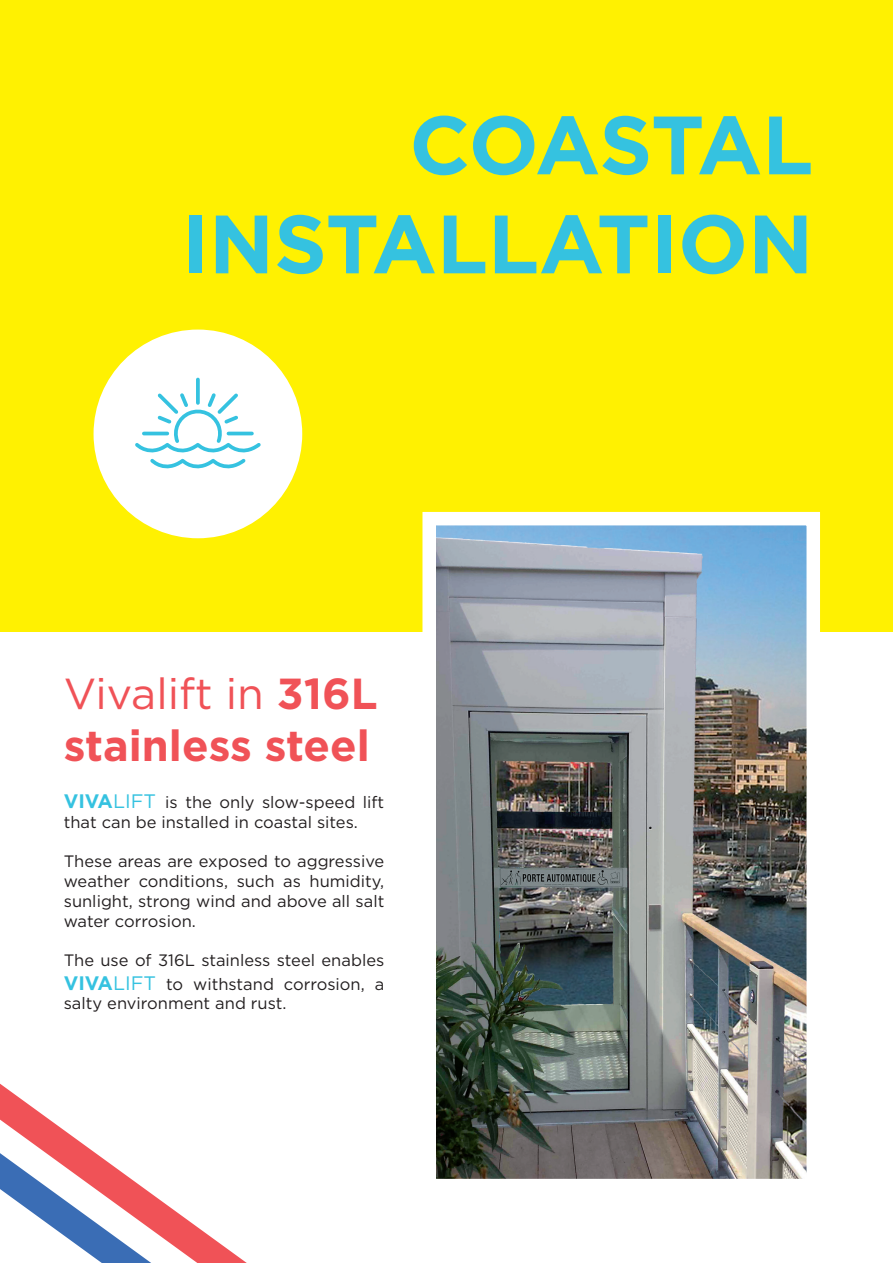
<style>
.page{position:relative;width:893px;height:1263px;background:#fff}
.page>*{position:absolute;margin:0;border:0;box-sizing:border-box;transform-origin:0 0}
.t1{font:700 82.5px "Gotham";color:#35c2e0}
.t2{font:700 43.35px/52.1px "Gotham";color:#f05257}
.t3{font:16.5px/19.8px "Gotham";color:#231f20}
.s1{font-weight:400}
.s2{font-weight:700;font-size:19.5px;color:#35c2e0}
.s3{font-size:19.5px;color:#35c2e0}
</style>
<div class="page">
<hr style="left:892px;top:0;width:1px;height:1263px;background:#35c2e0">
<div style="left:0;top:0;width:893px;height:631px;background:#fff101"></div>
<img style="left:437px;top:527px;width:368px;height:650px">
<div style="left:422px;top:512px;width:398px;height:680px;border:14px solid #fff"></div>
<svg style="left:0;top:1084px;width:247px;height:179px"></svg>
<div style="left:94px;top:330px;width:208px;height:208px;background:#fff;border-radius:50%"></div>
<svg style="left:135px;top:377px;width:126px;height:92px"></svg>
<h1 class="t1" style="left:409px;top:90px;width:117px">COASTAL</h1>
<h1 class="t1" style="left:181px;top:189px;width:146px">INSTALLATIO</h1>
<h1 class="t1" style="left:748px;top:189px;width:67px">N</h1>
<h2 class="t2" style="left:64px;top:667px;width:315px"><span class="s1">Vivalift in</span> 316L<br>STAINLESS STEEL</h2>
<p class="t3" style="left:64px;top:792px;width:322px"><span class="s2">VIVA</span><span class="s3">LIFT</span> is the only slow-speed lift that can be installed in coastal sites.</p>
<p class="t3" style="left:64px;top:851px;width:322px;text-align:justify">These areas are exposed to aggressive weather conditions, such as humidity, sunlight, strong wind and above all salt water corrosion.</p>
<p class="t3" style="left:64px;top:948px;width:322px;line-height:23.4px">The use of 316L stainless steel enables<br><span class="s2">VIVA</span><span class="s3">LIFT</span> to withstand corrosion, a</p>
<p class="t3" style="left:64px;top:993px;width:224px">salty environment and rust.</p>
</div>
